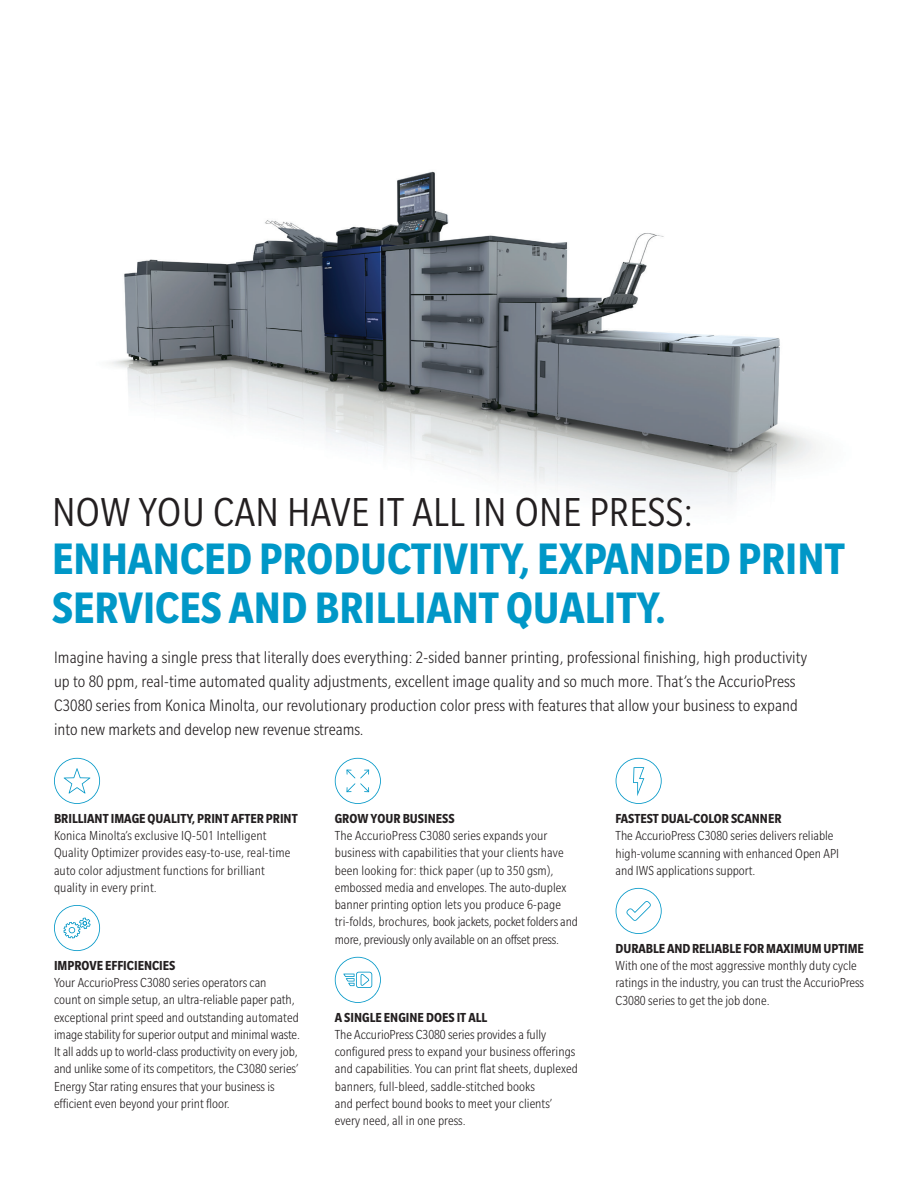
<style>
.page{position:relative;width:918px;height:1188px;background:#fff}
.page>*{position:absolute;margin:0;border:0;box-sizing:border-box;transform-origin:0 0}
.t1{font:700 condensed 48px/48.9px "Slate Std";color:#0097c7}
.t2{font:condensed 44.1px "Slate Std";letter-spacing:.01em;color:#231f20}
.t3{font:300 condensed 18px/24px "Slate Std";letter-spacing:.005em;color:#231f20}
.t4{font:300 condensed 14.25px/17.2px "Slate Std";color:#231f20}
.t5{font:700 condensed 14.25px "Slate Std";color:#231f20}
</style>
<div class="page">
<img style="left:110px;top:171px;width:706px;height:334px">
<svg style="left:54px;top:905px;width:46px;height:46px"></svg>
<svg style="left:54px;top:758px;width:46px;height:46px"></svg>
<svg style="left:335px;top:758px;width:46px;height:46px"></svg>
<svg style="left:616px;top:758px;width:46px;height:46px"></svg>
<svg style="left:335px;top:957px;width:46px;height:46px"></svg>
<svg style="left:616px;top:888px;width:46px;height:46px"></svg>
<h2 class="t2" style="left:52px;top:490px;width:642px">NOW YOU CAN HAVE IT ALL IN ONE PRESS:</h2>
<h1 class="t1" style="left:52px;top:534px;width:794px">ENHANCED PRODUCTIVITY, EXPANDED PRINT<br>SERVICES AND BRILLIANT QUALITY.</h1>
<p class="t3" style="left:54px;top:645px;width:755px">Imagine having a single press that literally does everything: 2-sided banner printing, professional finishing, high productivity up to 80 ppm, real-time automated quality adjustments, excellent image quality and so much more. That’s the AccurioPress C3080 series from Konica Minolta, our revolutionary production color press with features that allow your business to expand into new markets and develop new revenue streams.</p>
<p class="t5" style="left:54px;top:811px;width:245px">BRILLIANT IMAGE QUALITY, PRINT AFTER PRINT</p>
<p class="t4" style="left:54px;top:827px;width:238px">Konica Minolta’s exclusive IQ-501 Intelligent Quality Optimizer provides easy-to-use, real-time auto color adjustment functions for brilliant quality in every print.</p>
<p class="t5" style="left:54px;top:958px;width:123px">IMPROVE EFFICIENCIES</p>
<p class="t4" style="left:54px;top:974px;width:248px">Your AccurioPress C3080 series operators can<br>count on simple setup, an ultra-reliable paper path, exceptional print speed and outstanding automated image stability for superior output and minimal waste.<br>It all adds up to world-class productivity on every job, and unlike some of its competitors, the C3080 series’ Energy Star rating ensures that your business is efficient even beyond your print floor.</p>
<p class="t5" style="left:335px;top:811px;width:121px">GROW YOUR BUSINESS</p>
<p class="t4" style="left:335px;top:827px;width:245px">The AccurioPress C3080 series expands your business with capabilities that your clients have been looking for: thick paper (up to 350 gsm), embossed media and envelopes. The auto-duplex banner printing option lets you produce 6-page tri-folds, brochures, book jackets, pocket folders and more, previously only available on an offset press.</p>
<p class="t5" style="left:335px;top:1010px;width:154px">A SINGLE ENGINE DOES IT ALL</p>
<p class="t4" style="left:335px;top:1026px;width:245px">The AccurioPress C3080 series provides a fully configured press to expand your business offerings and capabilities. You can print flat sheets, duplexed banners, full-bleed, saddle-stitched books<br>and perfect bound books to meet your clients’ every need, all in one press.</p>
<p class="t5" style="left:616px;top:811px;width:167px">FASTEST DUAL-COLOR SCANNER</p>
<p class="t4" style="left:616px;top:827px;width:225px">The AccurioPress C3080 series delivers reliable high-volume scanning with enhanced Open API and IWS applications support.</p>
<p class="t5" style="left:616px;top:941px;width:250px">DURABLE AND RELIABLE FOR MAXIMUM UPTIME</p>
<p class="t4" style="left:616px;top:957px;width:250px">With one of the most aggressive monthly duty cycle ratings in the industry, you can trust the AccurioPress<br>C3080 series to get the job done.</p>
</div>
